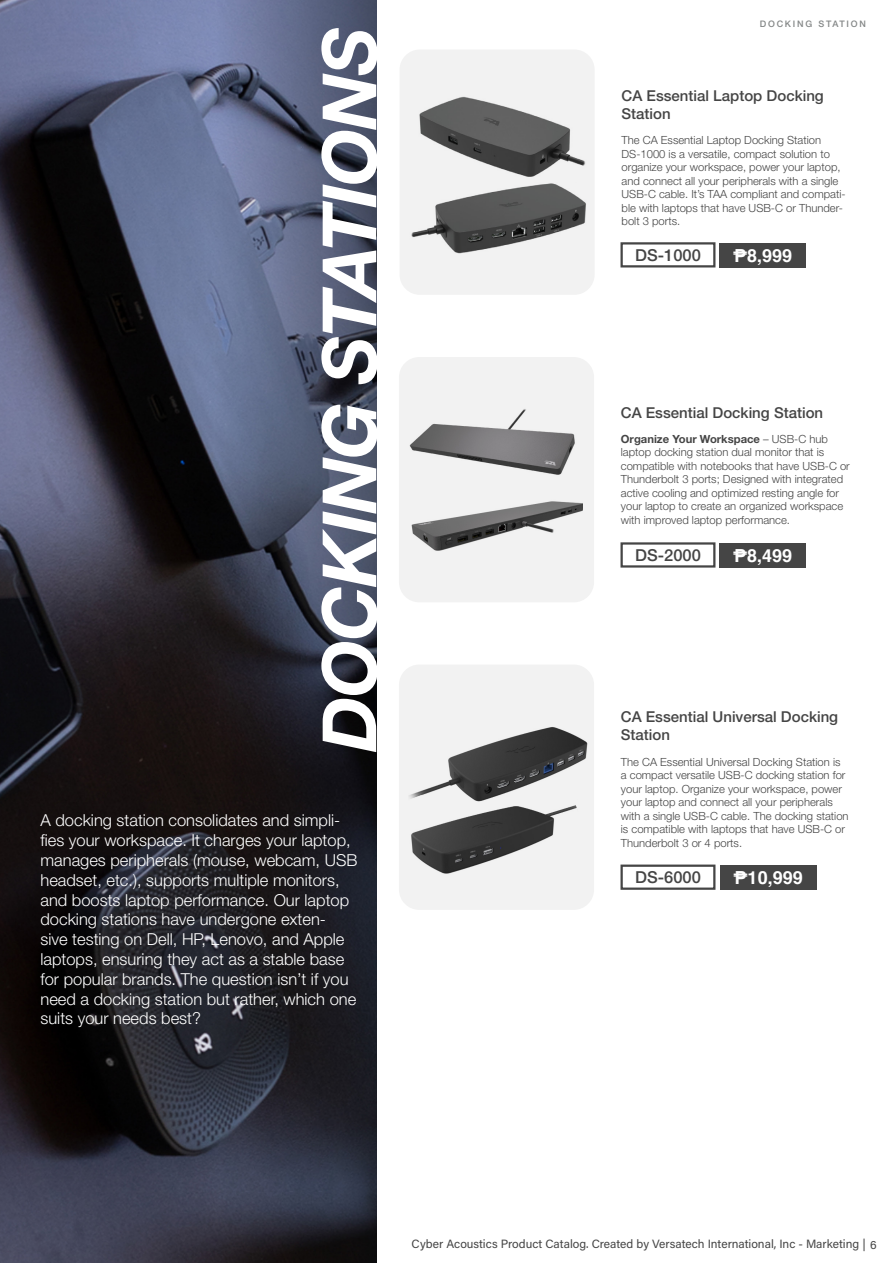
<style>
.page{position:relative;width:893px;height:1263px;background:#fff}
.page>*{position:absolute;margin:0;border:0;box-sizing:border-box;transform-origin:0 0}
.t1{font:italic 700 75px "Helvetica Neue LT Std";letter-spacing:-.02em;color:#fff}
.Price{font:700 18px "Helvetica";color:#fff}
.t2{font:300 16.5px/19.8px "Helvetica Neue LT Std";color:#fff}
.CA_Model{font:500 16.5px "Helvetica Neue LT Std";color:#454545}
.Model_Title{font:500 15px/18px "Helvetica Neue LT Std";color:#454545}
.t3{font:12px "Acumin Variable Concept";color:#454545}
.Model_Description{font:300 11.25px/13.5px "Helvetica Neue LT Std";color:#454545}
.Model_Title-2{font:500 9px "Helvetica Neue LT Std";letter-spacing:.2em;color:#848787}
.s1{font-weight:700}
</style>
<div class="page">
<img style="left:0;top:0;width:376px;height:1263px">
<div style="left:719px;top:243px;width:87px;height:24px;background:#454545"></div>
<div style="left:620px;top:242px;width:95px;height:25px;border:2px solid #454545"></div>
<div style="left:719px;top:543px;width:87px;height:24px;background:#454545"></div>
<div style="left:620px;top:542px;width:95px;height:26px;border:2px solid #454545"></div>
<div style="left:720px;top:865px;width:96px;height:25px;background:#454545"></div>
<div style="left:620px;top:864px;width:95px;height:26px;border:2px solid #454545"></div>
<div style="left:400px;top:50px;width:195px;height:245px;background:#f2f2f2;border-radius:20px"></div>
<div style="left:399px;top:357px;width:195px;height:245px;background:#f2f2f2;border-radius:20px"></div>
<img style="left:411px;top:96px;width:175px;height:158px">
<img style="left:409px;top:409px;width:174px;height:142px">
<div style="left:399px;top:664px;width:195px;height:246px;background:#f2f2f2;border-radius:20px"></div>
<img style="left:409px;top:727px;width:179px;height:147px">
<p class="t1" style="left:303px;top:752px;width:726px;rotate:-90deg">DOCKING STATIONS</p>
<p class="t2" style="left:40px;top:810px;width:318px">A docking station consolidates and simpli&shy;fies your workspace. It charges your laptop, manages peripherals (mouse, webcam, USB headset, etc.), supports multiple monitors, and boosts laptop performance. Our laptop docking stations have undergone exten-<br>sive testing on Dell, HP, Lenovo, and Apple laptops, ensuring they act as a stable base for popular brands. The question isn’t if you need a docking station but rather, which one suits your needs best?</p>
<p class="Model_Title-2" style="left:760px;top:19px;width:108px">DOCKING STATION</p>
<p class="Model_Title" style="left:621px;top:87px;width:204px">CA Essential Laptop Docking<br>Station</p>
<p class="Model_Description" style="left:621px;top:133px;width:226px">The CA Essential Laptop Docking Station DS-1000 is a versatile, compact solution to organize your workspace, power your laptop, and connect all your peripherals with a single USB-C cable. It’s TAA compliant and compati&shy;ble with laptops that have USB-C or Thunder&shy;bolt 3 ports.</p>
<p class="CA_Model" style="left:635px;top:245px;width:67px">DS-1000</p>
<p class="Price" style="left:733px;top:241px;width:61px">₱8,999</p>
<p class="Model_Title" style="left:621px;top:403px;width:204px">CA Essential Docking Station</p>
<p class="Model_Description" style="left:621px;top:432px;width:230px"><span class="s1">Organize Your Workspace</span> – USB-C hub laptop docking station dual monitor that is compatible with notebooks that have USB-C or Thunderbolt 3 ports; Designed with integrated active cooling and optimized resting angle for your laptop to create an organized workspace with improved laptop performance.</p>
<p class="CA_Model" style="left:635px;top:545px;width:67px">DS-2000</p>
<p class="Price" style="left:733px;top:541px;width:61px">₱8,499</p>
<p class="Model_Title" style="left:621px;top:708px;width:219px">CA Essential Universal Docking<br>Station</p>
<p class="Model_Description" style="left:621px;top:755px;width:229px">The CA Essential Universal Docking Station is a compact versatile USB-C docking station for your laptop. Organize your workspace, power your laptop and connect all your peripherals with a single USB-C cable. The docking station is compatible with laptops that have USB-C or Thunderbolt 3 or 4 ports.</p>
<p class="CA_Model" style="left:635px;top:867px;width:67px">DS-6000</p>
<p class="Price" style="left:734px;top:863px;width:71px">₱10,999</p>
<p class="t3" style="left:411px;top:1236px;width:467px">Cyber Acoustics Product Catalog. Created by Versatech International, Inc - Marketing | 6</p>
</div>
